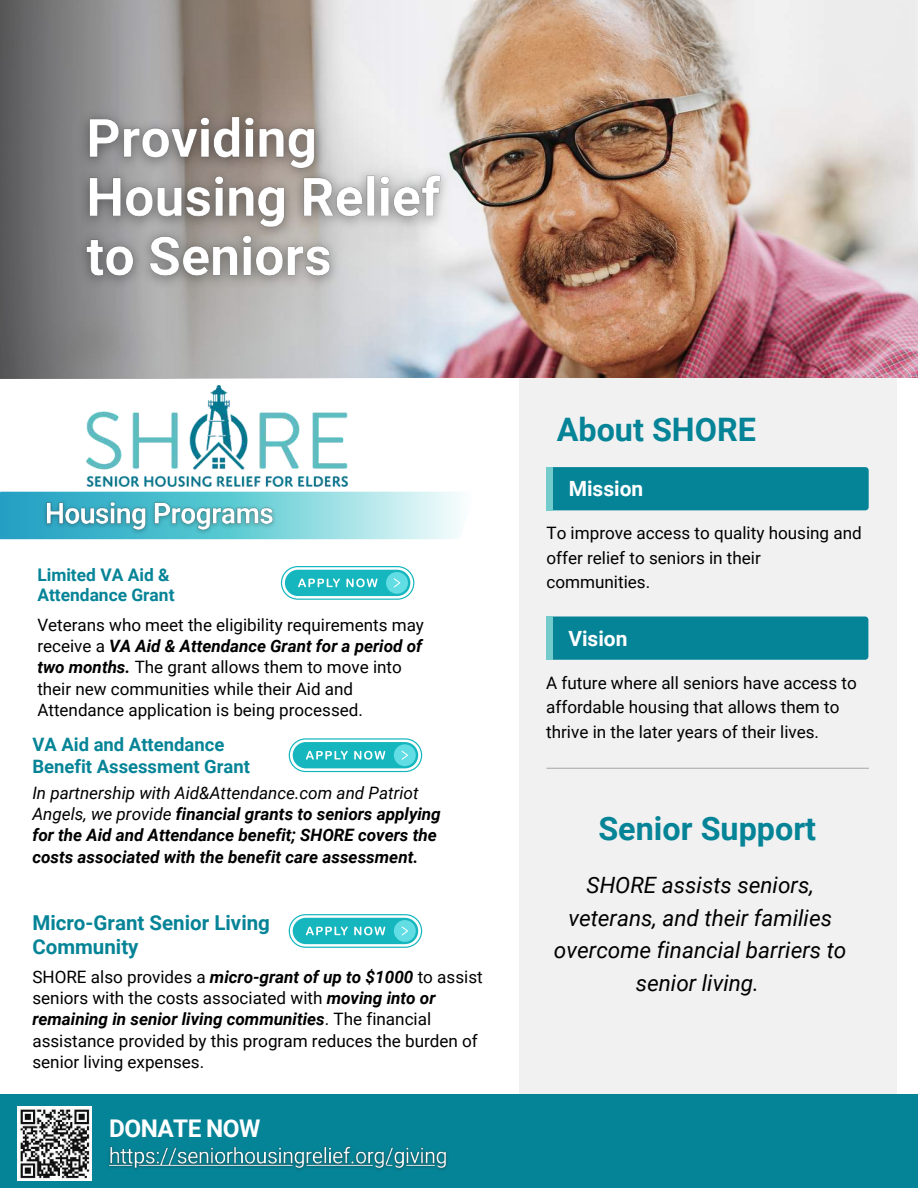
<style>
.page{position:relative;width:918px;height:1188px;background:#fff}
.page>*{position:absolute;margin:0;border:0;box-sizing:border-box;transform-origin:0 0}
.t1{font:700 32.4px "Roboto";color:#068497}
.t2{font:700 24.45px "Roboto";letter-spacing:-.025em;color:#fff}
.t3{font:italic 22.5px/32.7px "Roboto";color:#000;text-align:center}
.t4{font:700 21px "Roboto";color:#fff}
.t5{font:700 20.55px/24.6px "Roboto";color:#068497}
.t6{font:700 18.45px/22px "Roboto";color:#068497}
.t7{font:700 17.4px/20.1px "Roboto";color:#068497}
.t8{font:17.1px/21.3px "Roboto";color:#000}
.t9{font:italic 700 17.1px/21.3px "Roboto";color:#000}
.s1{font-weight:700;font-style:italic}
.s2{font-weight:400}
</style>
<div class="page">
<div style="left:519px;top:0;width:377px;height:1188px;background:#f1f1f1"></div>
<div style="left:546px;top:616px;width:322px;height:44px;background:#068497;border-radius:3px"></div>
<div style="left:546px;top:616px;width:6px;height:44px;background:#74cbcc"></div>
<div style="left:546px;top:467px;width:323px;height:43px;background:#068497;border-radius:3px"></div>
<div style="left:546px;top:467px;width:7px;height:43px;background:#74cbcc"></div>
<img style="left:459px;top:0;width:459px;height:377px">
<svg style="left:0;top:492px;width:461px;height:47px;background:#96d9e2"></svg>
<div style="left:0;top:1094px;width:918px;height:94px;background:#068497"></div>
<img style="left:87px;top:385px;width:261px;height:101px">
<img style="left:0;top:0;width:459px;height:379px">
<hr style="left:546px;top:768px;width:323px;height:1px;background:#adadad">
<svg style="left:281px;top:566px;width:133px;height:34px"></svg>
<img style="left:39px;top:495px;width:240px;height:43px">
<img style="left:69px;top:99px;width:390px;height:197px">
<img style="left:108px;top:1146px;width:339px;height:24px">
<svg style="left:289px;top:738px;width:133px;height:34px"></svg>
<svg style="left:289px;top:914px;width:133px;height:34px"></svg>
<img style="left:17px;top:1107px;width:75px;height:74px">
<p class="t7" style="left:37px;top:564px;width:139px">Limited VA Aid &amp;<br>Attendance Grant</p>
<p class="t8" style="left:37px;top:613px;width:388px">Veterans who meet the eligibility requirements may receive a <span class="s1">VA Aid &amp; Attendance Grant for a period of two months.</span> The grant allows them to move into their new communities while their Aid and Attendance application is being processed.</p>
<p class="t6" style="left:32px;top:732px;width:219px">VA Aid and Attendance<br>Benefit Assessment Grant</p>
<p class="t9" style="left:32px;top:781px;width:410px"><span class="s2">In partnership with Aid&amp;Attendance.com and Patriot Angels, we provide</span> financial grants to seniors applying for the Aid and Attendance benefit; SHORE covers the costs associated with the benefit care assessment.</p>
<p class="t5" style="left:32px;top:909px;width:239px">Micro-Grant Senior Living<br>Community</p>
<p class="t8" style="left:32px;top:965px;width:452px">SHORE also provides a <span class="s1">micro-grant of up to $1000</span> to assist seniors with the costs associated with <span class="s1">moving into or remaining in senior living communities</span>. The financial assistance provided by this program reduces the burden of senior living expenses.</p>
<h2 class="t2" style="left:109px;top:1111px;width:153px">DONATE NOW</h2>
<h1 class="t1" style="left:557px;top:407px;width:201px">About SHORE</h1>
<p class="t4" style="left:569px;top:474px;width:76px">Mission</p>
<p class="t8" style="left:546px;top:520px;width:317px;line-height:24.8px">To improve access to quality housing and offer relief to seniors in their communities.</p>
<p class="t4" style="left:568px;top:624px;width:61px">Vision</p>
<p class="t8" style="left:546px;top:670px;width:312px;line-height:24.8px">A future where all seniors have access to affordable housing that allows them to thrive in the later years of their lives.</p>
<h1 class="t1" style="left:598px;top:806px;width:219px">Senior Support</h1>
<h3 class="t3" style="left:554px;top:868px;width:294px">SHORE assists seniors, veterans, and their families overcome financial barriers to senior living.</h3>
</div>
